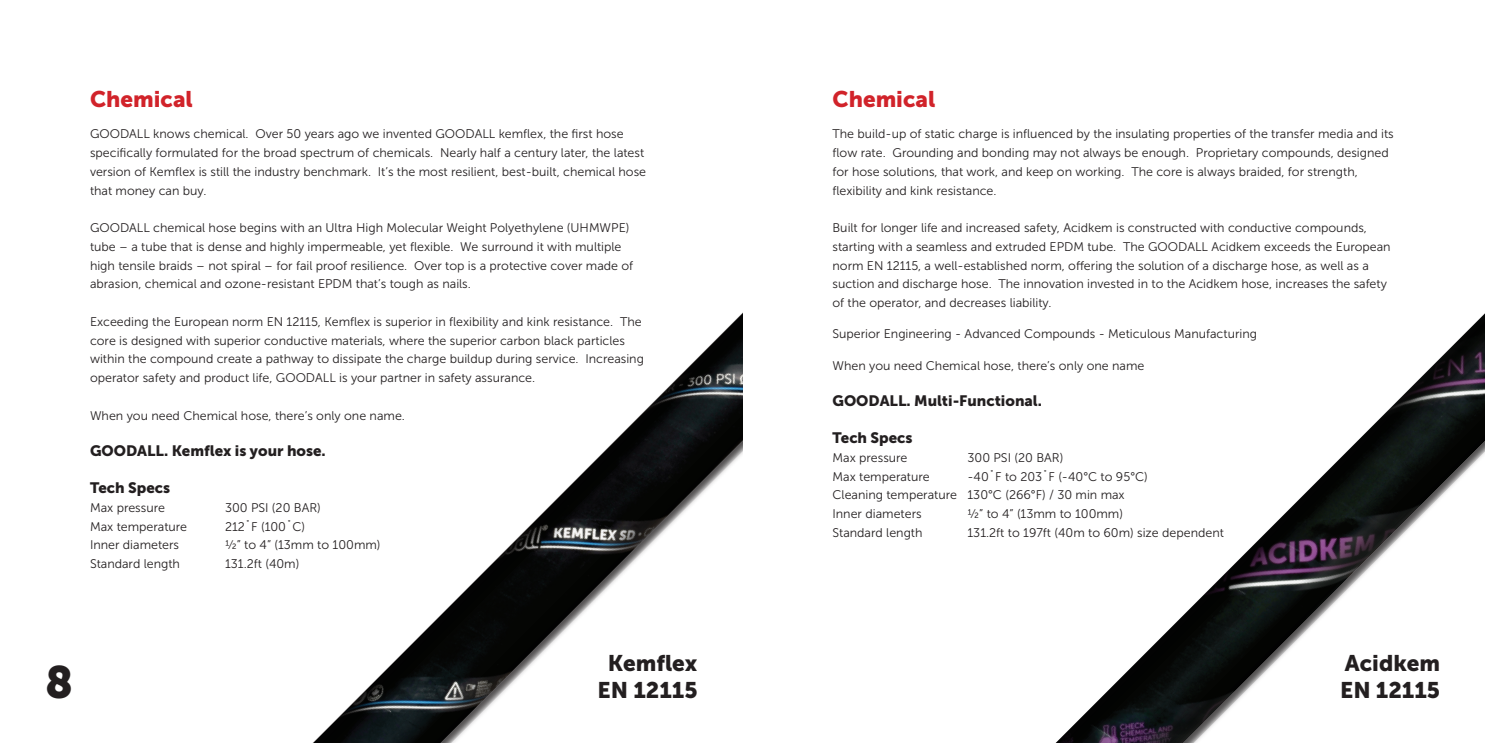
<style>
.page{position:relative;width:1485px;height:743px;background:#fff}
.page>*{position:absolute;margin:0;border:0;box-sizing:border-box;transform-origin:0 0}
.t1{font:45px "Museo Sans 900";color:#231f20}
.t2{font:22.5px/27px "Museo Sans 900";color:#231f20;text-align:center}
.t3{font:22.5px "Museo Sans 900";color:#d1232a}
.t4{font:15px "Museo Sans 900";color:#231f20}
.t5{font:12.5px/18.8px "Museo Sans 300";color:#231f20}
</style>
<div class="page">
<svg style="left:313px;top:313px;width:429px;height:429px"></svg>
<svg style="left:742px;top:312px;width:743px;height:430px"></svg>
<h2 class="t3" style="left:90px;top:86px;width:104px">Chemical</h2>
<p class="t5" style="left:90px;top:125px;width:558px">GOODALL knows chemical. Over 50 years ago we invented GOODALL kemflex, the first hose specifically formulated for the broad spectrum of chemicals. Nearly half a century later, the latest version of Kemflex is still the industry benchmark. It’s the most resilient, best-built, chemical hose that money can buy.</p>
<p class="t5" style="left:90px;top:218px;width:545px">GOODALL chemical hose begins with an Ultra High Molecular Weight Polyethylene (UHMWPE) tube – a tube that is dense and highly impermeable, yet flexible. We surround it with multiple high tensile braids – not spiral – for fail proof resilience. Over top is a protective cover made of abrasion, chemical and ozone-resistant EPDM that’s tough as nails.</p>
<p class="t5" style="left:90px;top:312px;width:556px">Exceeding the European norm EN 12115, Kemflex is superior in flexibility and kink resistance. The core is designed with superior conductive materials, where the superior carbon black particles within the compound create a pathway to dissipate the charge buildup during service. Increasing operator safety and product life, GOODALL is your partner in safety assurance.</p>
<p class="t5" style="left:90px;top:406px;width:317px">When you need Chemical hose, there’s only one name.</p>
<p class="t4" style="left:90px;top:442px;width:237px">GOODALL. Kemflex is your hose.</p>
<p class="t4" style="left:90px;top:479px;width:82px">Tech Specs</p>
<p class="t5" style="left:90px;top:498px;width:77px">Max pressure</p>
<p class="t5" style="left:225px;top:498px;width:97px">300 PSI (20 BAR)</p>
<p class="t5" style="left:90px;top:517px;width:99px">Max temperature</p>
<p class="t5" style="left:225px;top:517px;width:82px">212˚F (100˚C)</p>
<p class="t5" style="left:90px;top:536px;width:91px">Inner diameters</p>
<p class="t5" style="left:225px;top:536px;width:157px">½” to 4” (13mm to 100mm)</p>
<p class="t5" style="left:90px;top:554px;width:92px">Standard length</p>
<p class="t5" style="left:225px;top:554px;width:76px">131.2ft (40m)</p>
<h1 class="t1" style="left:45px;top:656px;width:30px">8</h1>
<h2 class="t2" style="left:598px;top:649px;width:101px">Kemflex<br>EN 12115</h2>
<h2 class="t3" style="left:832px;top:86px;width:104px">Chemical</h2>
<p class="t5" style="left:832px;top:125px;width:563px">The build-up of static charge is influenced by the insulating properties of the transfer media and its flow rate. Grounding and bonding may not always be enough. Proprietary compounds, designed for hose solutions, that work, and keep on working. The core is always braided, for strength, flexibility and kink resistance.</p>
<p class="t5" style="left:832px;top:218px;width:560px">Built for longer life and increased safety, Acidkem is constructed with conductive compounds, starting with a seamless and extruded EPDM tube. The GOODALL Acidkem exceeds the European norm EN 12115, a well-established norm, offering the solution of a discharge hose, as well as a suction and discharge hose. The innovation invested in to the Acidkem hose, increases the safety of the operator, and decreases liability.</p>
<p class="t5" style="left:832px;top:325px;width:426px">Superior Engineering - Advanced Compounds - Meticulous Manufacturing</p>
<p class="t5" style="left:832px;top:356px;width:313px">When you need Chemical hose, there’s only one name</p>
<p class="t4" style="left:832px;top:392px;width:211px">GOODALL. Multi-Functional.</p>
<p class="t4" style="left:832px;top:429px;width:82px">Tech Specs</p>
<p class="t5" style="left:832px;top:448px;width:77px">Max pressure</p>
<p class="t5" style="left:968px;top:448px;width:97px">300 PSI (20 BAR)</p>
<p class="t5" style="left:832px;top:467px;width:99px">Max temperature</p>
<p class="t5" style="left:832px;top:467px;width:317px;text-indent:135px">-40˚F to 203˚F (-40°C to 95°C)<br>Cleaning temperature 130°C (266°F) / 30 min max<br>Inner diameters</p>
<p class="t5" style="left:968px;top:504px;width:157px">½” to 4” (13mm to 100mm)</p>
<p class="t5" style="left:832px;top:523px;width:92px">Standard length</p>
<p class="t5" style="left:968px;top:523px;width:258px">131.2ft to 197ft (40m to 60m) size dependent</p>
<h2 class="t2" style="left:1340px;top:649px;width:101px;text-align:left">Acidkem<br>EN 12115</h2>
</div>
